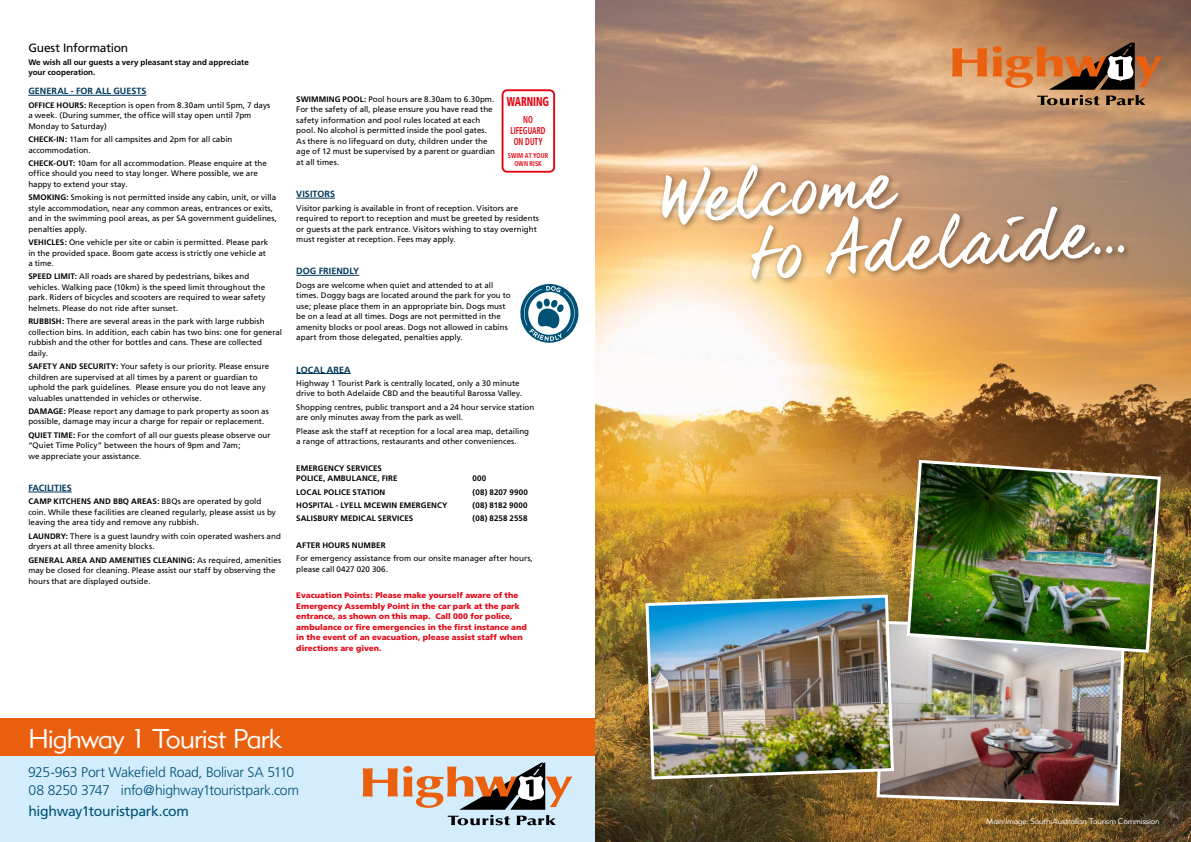
<style>
.page{position:relative;width:1191px;height:842px;background:#fff}
.page>*{position:absolute;margin:0;border:0;box-sizing:border-box;transform-origin:0 0}
.t1{font:27px "Metro Lite Two";letter-spacing:-.04em;color:#fff}
.t2{font:300 14px/18px "Frutiger";letter-spacing:-.025em;color:#005176}
.t3{font:14px "Frutiger";letter-spacing:-.02em;color:#005176}
.t4{font:900 condensed 13px "Frutiger";color:#e30613;scale:.75 1}
.t5{font:12px "Frutiger";letter-spacing:-.015em;color:#000}
.t6{font:700 condensed 10px/10.8px "Frutiger";color:#e30613;text-align:center;scale:.75 1}
.t7{font:700 9px "Frutiger";letter-spacing:.005em;color:#00385b}
.t8{font:8px/10.5px "Frutiger";color:#000}
.t9{font:900 8px/10.5px "Frutiger";letter-spacing:.005em;color:#e30613}
.t10{font:700 8px/10.5px "Frutiger";letter-spacing:.01em;color:#000}
.t11{font:8px "Metro Lite Two";letter-spacing:-.015em;color:#fff}
.t12{font:700 condensed 7px/7.6px "Frutiger";letter-spacing:.01em;color:#e30613;text-align:center;scale:.9 1}
.s1{font-weight:700}
</style>
<div class="page">
<div style="left:0;top:718px;width:604px;height:39px;background:#eb600f"></div>
<div style="left:0;top:757px;width:604px;height:85px;background:#d4edfc"></div>
<img style="left:595px;top:0;width:596px;height:842px">
<img style="left:875px;top:619px;width:251px;height:188px">
<hr style="left:28px;top:95px;width:118px;height:1px;background:#00385b">
<hr style="left:28px;top:492px;width:44px;height:1px;background:#00385b">
<hr style="left:296px;top:198px;width:39px;height:1px;background:#00385b">
<hr style="left:296px;top:275px;width:63px;height:1px;background:#00385b">
<hr style="left:296px;top:373px;width:55px;height:1px;background:#00385b">
<div style="left:501px;top:89px;width:54px;height:84px;border:2px solid #e30613;border-radius:5px"></div>
<svg style="left:362px;top:762px;width:211px;height:63px"></svg>
<svg style="left:952px;top:43px;width:210px;height:62px;background:#b57c52"></svg>
<div style="left:747px;top:203px;width:385px;height:84px;background:#000;opacity:.4"></div>
<div style="left:658px;top:160px;width:248px;height:72px;background:#000;opacity:.4"></div>
<svg style="left:661px;top:164px;width:463px;height:115px;background:#d3b08e"></svg>
<img style="left:644px;top:593px;width:251px;height:188px">
<img style="left:905px;top:458px;width:257px;height:196px">
<svg style="left:520px;top:284px;width:59px;height:59px"></svg>
<h3 class="t5" style="left:28px;top:40px;width:101px">Guest Information</h3>
<p class="t10" style="left:28px;top:57px;width:222px">We wish all our guests a very pleasant stay and appreciate your cooperation.</p>
<p class="t7" style="left:28px;top:86px;width:120px">GENERAL - FOR ALL GUESTS</p>
<p class="t8" style="left:28px;top:100px;width:243px"><span class="s1">OFFICE HOURS:</span> Reception is open from 8.30am until 5pm, 7 days a week. (During summer, the office will stay open until 7pm<br>Monday to Saturday)</p>
<p class="t8" style="left:28px;top:134px;width:205px"><span class="s1">CHECK-IN:</span> 11am for all campsites and 2pm for all cabin accommodation.</p>
<p class="t8" style="left:28px;top:158px;width:240px"><span class="s1">CHECK-OUT:</span> 10am for all accommodation. Please enquire at the office should you need to stay longer. Where possible, we are happy to extend your stay.</p>
<p class="t8" style="left:28px;top:192px;width:250px"><span class="s1">SMOKING:</span> Smoking is not permitted inside any cabin, unit, or villa style accommodation, near any common areas, entrances or exits, and in the swimming pool areas, as per SA government guidelines, penalties apply.</p>
<p class="t8" style="left:28px;top:237px;width:241px"><span class="s1">VEHICLES:</span> One vehicle per site or cabin is permitted. Please park in the provided space. Boom gate access is strictly one vehicle at a time.</p>
<p class="t8" style="left:28px;top:271px;width:239px"><span class="s1">SPEED LIMIT:</span> All roads are shared by pedestrians, bikes and vehicles. Walking pace (10km) is the speed limit throughout the park. Riders of bicycles and scooters are required to wear safety helmets. Please do not ride after sunset.</p>
<p class="t8" style="left:28px;top:316px;width:255px"><span class="s1">RUBBISH:</span> There are several areas in the park with large rubbish collection bins. In addition, each cabin has two bins: one for general rubbish and the other for bottles and cans. These are collected daily.</p>
<p class="t8" style="left:28px;top:361px;width:242px"><span class="s1">SAFETY AND SECURITY:</span> Your safety is our priority. Please ensure children are supervised at all times by a parent or guardian to uphold the park guidelines. Please ensure you do not leave any valuables unattended in vehicles or otherwise.</p>
<p class="t8" style="left:28px;top:406px;width:242px"><span class="s1">DAMAGE:</span> Please report any damage to park property as soon as possible, damage may incur a charge for repair or replacement.</p>
<p class="t8" style="left:28px;top:430px;width:244px"><span class="s1">QUIET TIME:</span> For the comfort of all our guests please observe our “Quiet Time Policy” between the hours of 9pm and 7am;<br>we appreciate your assistance.</p>
<p class="t7" style="left:28px;top:483px;width:45px">FACILITIES</p>
<p class="t8" style="left:28px;top:496px;width:249px"><span class="s1">CAMP KITCHENS AND BBQ AREAS:</span> BBQs are operated by gold coin. While these facilities are cleaned regularly, please assist us by leaving the area tidy and remove any rubbish.</p>
<p class="t8" style="left:28px;top:531px;width:254px"><span class="s1">LAUNDRY:</span> There is a guest laundry with coin operated washers and dryers at all three amenity blocks.</p>
<p class="t8" style="left:28px;top:555px;width:254px"><span class="s1">GENERAL AREA AND AMENITIES CLEANING:</span> As required, amenities may be closed for cleaning. Please assist our staff by observing the hours that are displayed outside.</p>
<p class="t8" style="left:296px;top:94px;width:200px"><span class="s1">SWIMMING POOL:</span> Pool hours are 8.30am to 6.30pm.<br>For the safety of all, please ensure you have read the safety information and pool rules located at each pool. No alcohol is permitted inside the pool gates.<br>As there is no lifeguard on duty, children under the age of 12 must be supervised by a parent or guardian at all times.</p>
<p class="t7" style="left:296px;top:189px;width:40px">VISITORS</p>
<p class="t8" style="left:296px;top:203px;width:244px">Visitor parking is available in front of reception. Visitors are required to report to reception and must be greeted by residents or guests at the park entrance. Visitors wishing to stay overnight must register at reception. Fees may apply.</p>
<p class="t7" style="left:296px;top:266px;width:64px">DOG FRIENDLY</p>
<p class="t8" style="left:296px;top:280px;width:216px">Dogs are welcome when quiet and attended to at all times. Doggy bags are located around the park for you to use; please place them in an appropriate bin. Dogs must be on a lead at all times. Dogs are not permitted in the amenity blocks or pool areas. Dogs not allowed in cabins apart from those delegated, penalties apply.</p>
<p class="t7" style="left:296px;top:364px;width:56px">LOCAL AREA</p>
<p class="t8" style="left:296px;top:378px;width:227px">Highway 1 Tourist Park is centrally located, only a 30 minute drive to both Adelaide CBD and the beautiful Barossa Valley.</p>
<p class="t8" style="left:296px;top:402px;width:239px">Shopping centres, public transport and a 24 hour service station are only minutes away from the park as well.</p>
<p class="t8" style="left:296px;top:426px;width:234px">Please ask the staff at reception for a local area map, detailing a range of attractions, restaurants and other conveniences.</p>
<p class="t10" style="left:296px;top:463px;width:103px">EMERGENCY SERVICES<br>POLICE, AMBULANCE, FIRE</p>
<p class="t10" style="left:472px;top:473px;width:15px">000</p>
<p class="t10" style="left:296px;top:487px;width:91px">LOCAL POLICE STATION</p>
<p class="t10" style="left:472px;top:487px;width:57px">(08) 8207 9900</p>
<p class="t10" style="left:296px;top:500px;width:153px">HOSPITAL - LYELL MCEWIN EMERGENCY</p>
<p class="t10" style="left:472px;top:500px;width:57px">(08) 8182 9000</p>
<p class="t10" style="left:296px;top:513px;width:119px">SALISBURY MEDICAL SERVICES</p>
<p class="t10" style="left:472px;top:513px;width:57px">(08) 8258 2558</p>
<p class="t10" style="left:296px;top:540px;width:91px">AFTER HOURS NUMBER</p>
<p class="t8" style="left:296px;top:553px;width:238px">For emergency assistance from our onsite manager after hours, please call 0427 020 306.</p>
<p class="t9" style="left:296px;top:590px;width:232px">Evacuation Points: Please make yourself aware of the Emergency Assembly Point in the car park at the park entrance, as shown on this map. Call 000 for police, ambulance or fire emergencies in the first instance and in the event of an evacuation, please assist staff when directions are given.</p>
<h3 class="t4" style="left:507px;top:94px;width:58px">WARNING</h3>
<p class="t6" style="left:510px;top:114px;width:48px">NO<br>LIFEGUARD<br>ON DUTY</p>
<p class="t12" style="left:508px;top:152px;width:46px">SWIM AT YOUR<br>OWN RISK</p>
<h1 class="t1" style="left:28px;top:722px;width:255px">Highway 1 Tourist Park</h1>
<h2 class="t2" style="left:28px;top:763px;width:272px">925-963 Port Wakefield Road, Bolivar SA 5110<br>08 8250 3747 info@highway1touristpark.com</h2>
<h2 class="t3" style="left:28px;top:803px;width:162px">highway1touristpark.com</h2>
<p class="t11" style="left:986px;top:816px;width:175px">Main image: South Australian Tourism Commission</p>
</div>
